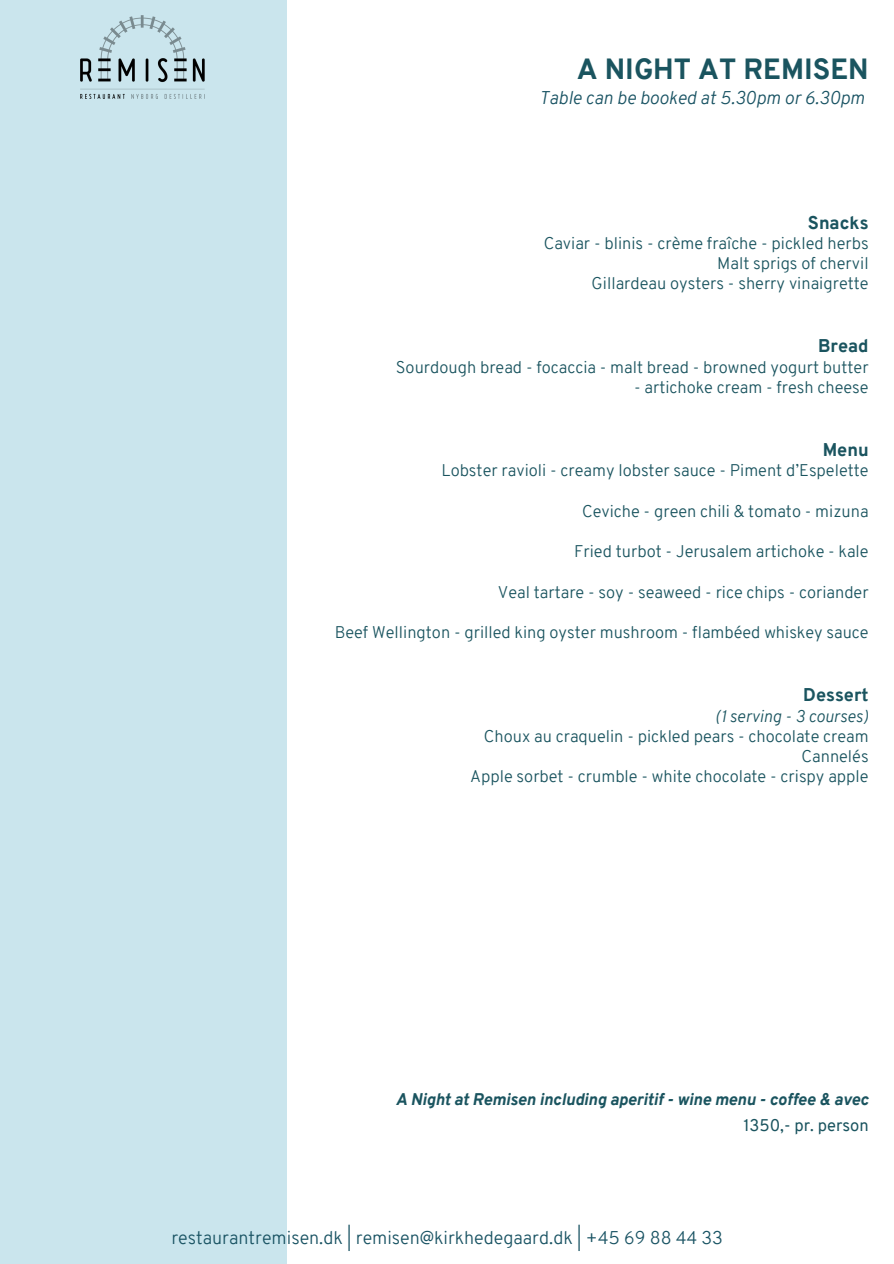
<style>
.page{position:relative;width:894px;height:1264px;background:#fff}
.page>*{position:absolute;margin:0;border:0;box-sizing:border-box;transform-origin:0 0}
.t1{font:800 28.5px "Overpass";color:#1a545f}
.t2{font:300 18px "Overpass";color:#195363}
.t3{font:italic 300 18px "Overpass";color:#195363}
.t4{font:800 18px "Overpass";color:#1a545f}
.t5{font:300 16.5px "Overpass";color:#1a545f}
.t6{font:italic 800 16.5px "Overpass";color:#1a545f}
.t7{font:italic 300 16.5px "Overpass";color:#1a545f}
.t8{font:16.5px "Overpass";color:#1a545f}
</style>
<div class="page">
<div style="left:0;top:0;width:287px;height:1263px;background:#cae5ed"></div>
<img style="left:80px;top:15px;width:124px;height:83px">
<p class="t1" style="left:576px;top:58px;width:293px">A NIGHT AT REMISEN</p>
<p class="t3" style="left:539px;top:91px;width:327px">Table can be booked at 5.30pm or 6.30pm</p>
<p class="t4" style="left:807px;top:215px;width:62px">Snacks</p>
<p class="t5" style="left:543px;top:236px;width:326px">Caviar - blinis - crème fraîche - pickled herbs</p>
<p class="t5" style="left:717px;top:257px;width:153px">Malt sprigs of chervil</p>
<p class="t5" style="left:591px;top:277px;width:278px">Gillardeau oysters - sherry vinaigrette</p>
<p class="t4" style="left:817px;top:339px;width:52px">Bread</p>
<p class="t5" style="left:395px;top:360px;width:474px">Sourdough bread - focaccia - malt bread - browned yogurt butter</p>
<p class="t5" style="left:634px;top:380px;width:236px">- artichoke cream - fresh cheese</p>
<p class="t4" style="left:822px;top:442px;width:47px">Menu</p>
<p class="t5" style="left:441px;top:464px;width:428px">Lobster ravioli - creamy lobster sauce - Piment d’Espelette</p>
<p class="t5" style="left:582px;top:504px;width:288px">Ceviche - green chili &amp; tomato - mizuna</p>
<p class="t5" style="left:574px;top:545px;width:296px">Fried turbot - Jerusalem artichoke - kale</p>
<p class="t5" style="left:497px;top:585px;width:372px">Veal tartare - soy - seaweed - rice chips - coriander</p>
<p class="t5" style="left:335px;top:626px;width:535px">Beef Wellington - grilled king oyster mushroom - flambéed whiskey sauce</p>
<p class="t4" style="left:803px;top:688px;width:67px">Dessert</p>
<p class="t7" style="left:714px;top:709px;width:155px">(1 serving - 3 courses)</p>
<h2 class="t5" style="left:484px;top:729px;width:386px">Choux au craquelin - pickled pears - chocolate cream</h2>
<p class="t5" style="left:801px;top:749px;width:69px">Cannelés</p>
<p class="t5" style="left:470px;top:770px;width:400px">Apple sorbet - crumble - white chocolate - crispy apple</p>
<p class="t6" style="left:396px;top:1092px;width:474px">A Night at Remisen including aperitif - wine menu - coffee &amp; avec</p>
<h1 class="t8" style="left:743px;top:1118px;width:127px">1350,- pr. person</h1>
<p class="t2" style="left:171px;top:1229px;width:553px">restaurantremisen.dk | remisen@kirkhedegaard.dk | +45 69 88 44 33</p>
</div>
